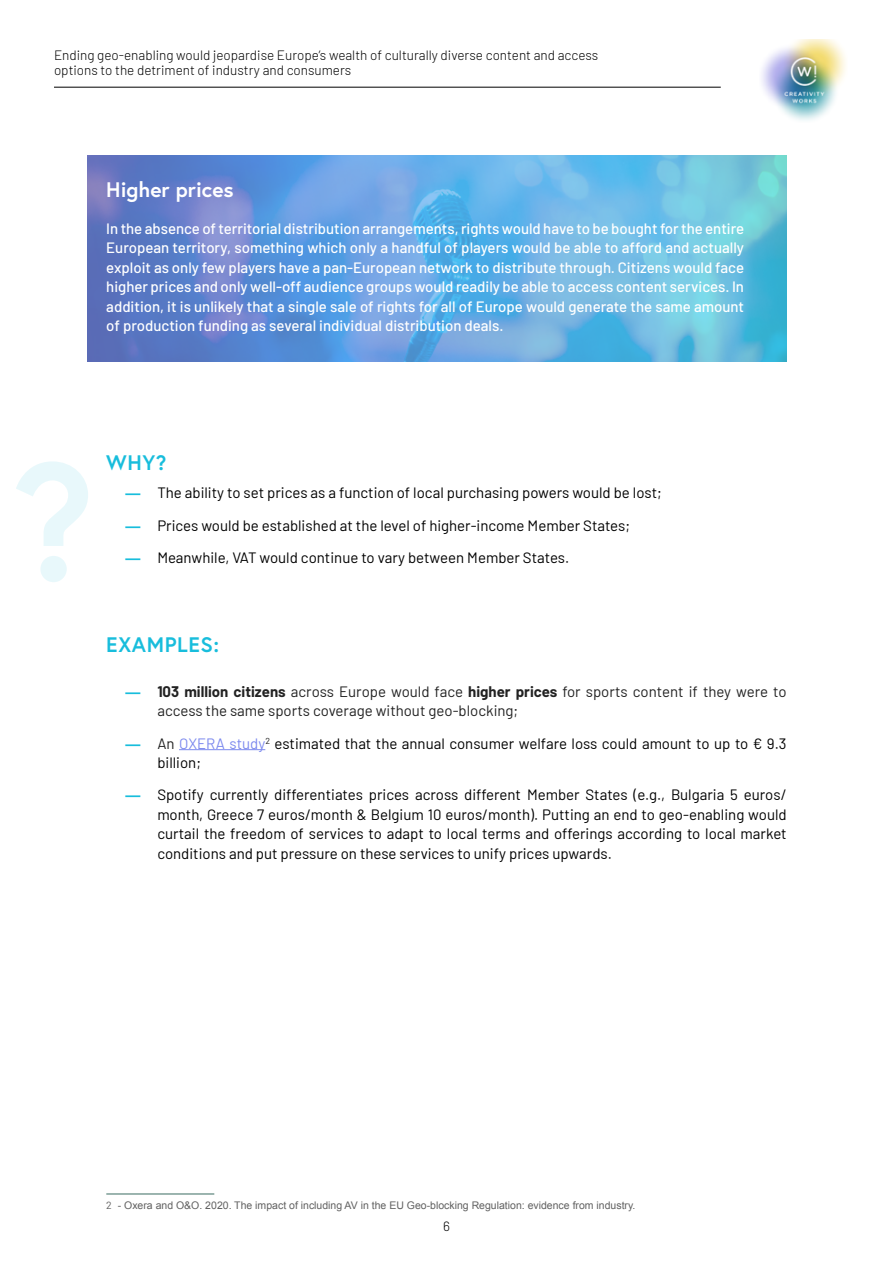
<style>
.page{position:relative;width:893px;height:1263px;background:#fff}
.page>*{position:absolute;margin:0;border:0;box-sizing:border-box;transform-origin:0 0}
.t1{font:700 166.95px "Europa";color:#18bddc}
.t2{font:700 21px "Europa";letter-spacing:.03em;color:#18bddc}
.t3{font:700 21px "Europa";color:#fff}
.t4{font:15px/19.5px "Barlow";color:#000}
.t5{font:500 15px/19.5px "Barlow";color:#fff;text-align:justify}
.t6{font:15px/19.5px "Barlow";color:#222}
.t7{font:300 13.5px/15px "Barlow";color:#000}
.t8{font:10.5px "Arial";color:#616161}
.s1{font-family:"Europa";font-weight:700;color:#18bddc}
.s2{font-weight:700}
.s3{color:#222}
.s4{color:#7c89ee}
.s5{font-family:"Barlow"}
</style>
<div class="page">
<img style="left:761px;top:40px;width:85px;height:81px">
<hr style="left:54px;top:87px;width:667px;height:1px;background:#000">
<svg style="left:87px;top:155px;width:700px;height:206px;background:#65a4db"></svg>
<hr style="left:179px;top:749px;width:86px;height:1px;background:#7c89ee">
<hr style="left:106px;top:1193px;width:108px;height:1px;background:#3a6c60">
<p class="t7" style="left:54px;top:46px;width:546px">Ending geo-enabling would jeopardise Europe’s wealth of culturally diverse content and access options to the detriment of industry and consumers</p>
<h2 class="t3" style="left:106px;top:175px;width:129px">Higher prices</h2>
<p class="t5" style="left:106px;top:218px;width:639px">In the absence of territorial distribution arrangements, rights would have to be bought for the entire European territory, something which only a handful of players would be able to afford and actually exploit as only few players have a pan-European network to distribute through. Citizens would face higher prices and only well-off audience groups would readily be able to access content services. In addition, it is unlikely that a single sale of rights for all of Europe would generate the same amount of production funding as several individual distribution deals.</p>
<h1 class="t1" style="left:13px;top:408px;width:83px">?</h1>
<h2 class="t2" style="left:106px;top:449px;width:62px">WHY?</h2>
<p class="t4" style="left:125px;top:482px;width:538px"><span class="s1">—</span> The ability to set prices as a function of local purchasing powers would be lost;</p>
<p class="t4" style="left:125px;top:514px;width:506px"><span class="s1">—</span> Prices would be established at the level of higher-income Member States;</p>
<p class="t4" style="left:125px;top:546px;width:445px"><span class="s1">—</span> Meanwhile, VAT would continue to vary between Member States.</p>
<h2 class="t2" style="left:106px;top:630px;width:115px">EXAMPLES:</h2>
<p class="t6" style="left:157px;top:680px;width:631px;text-indent:-32px"><span class="s1">—</span> <span class="s2">103 million citizens</span> across Europe would face <span class="s2">higher prices</span> for sports content if they were to access the same sports coverage without geo-blocking;</p>
<p class="t4" style="left:157px;top:732px;width:631px;text-indent:-32px"><span class="s1">—</span> <span class="s3">An</span> <span class="s4">OXERA study</span><sup>2</sup> estimated that the annual consumer welfare loss could amount to up to € 9.3 billion;</p>
<p class="t4" style="left:157px;top:784px;width:631px;text-align:justify;text-indent:-32px"><span class="s1">—</span> Spotify currently differentiates prices across different Member States (e.g., Bulgaria 5 euros/ month, Greece 7 euros/month &amp; Belgium 10 euros/month). Putting an end to geo-enabling would curtail the freedom of services to adapt to local terms and offerings according to local market conditions and put pressure on these services to unify prices upwards.</p>
<p class="t8" style="left:106px;top:1198px;width:531px"><span class="s5">2</span> - Oxera and O&amp;O. 2020. The impact of including AV in the EU Geo-blocking Regulation: evidence from industry.</p>
<p class="t7" style="left:443px;top:1217px;width:8px">6</p>
</div>
